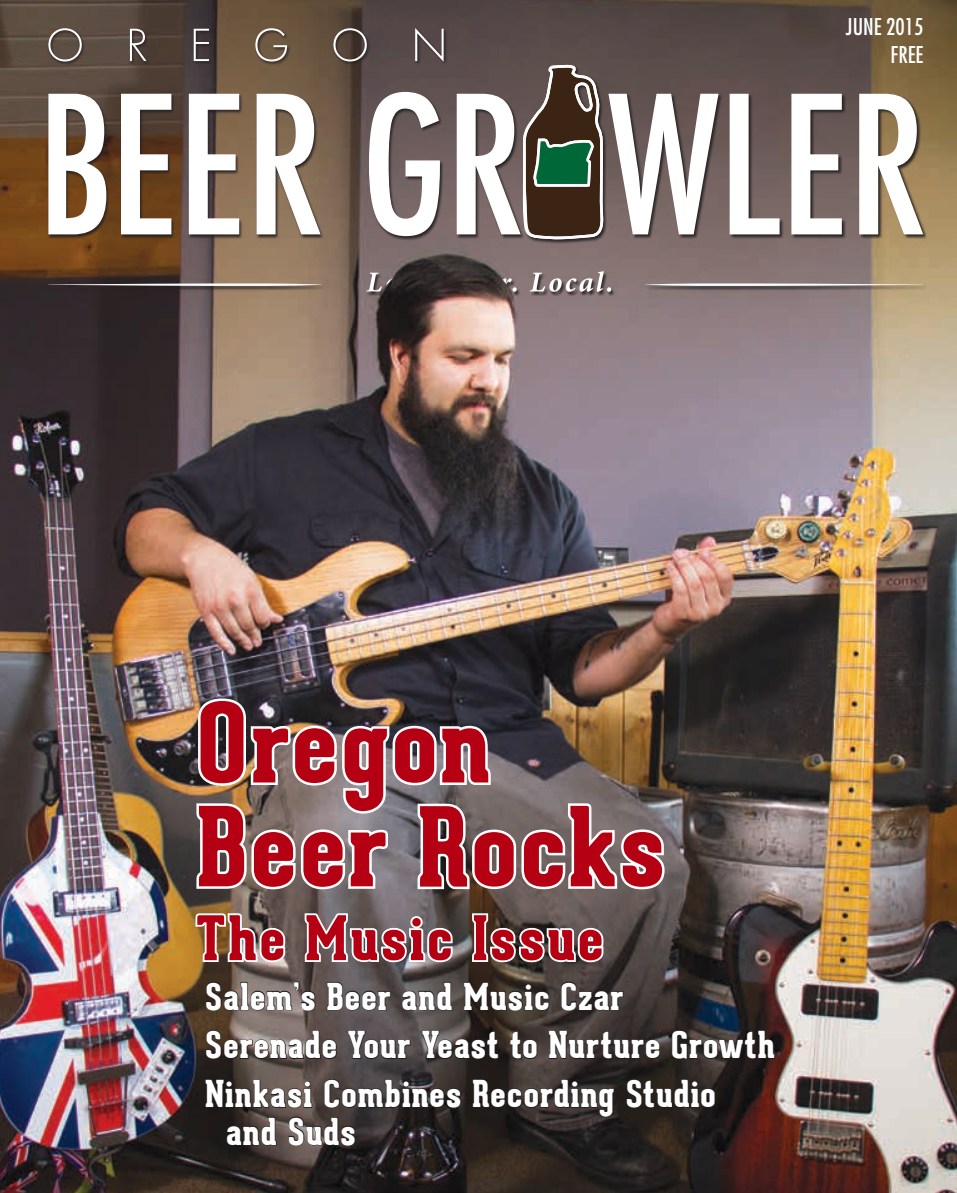
<style>
.page{position:relative;width:957px;height:1193px;background:#fff}
.page>*{position:absolute;margin:0;border:0;box-sizing:border-box;transform-origin:0 0}
.t1{font:800 107.5px/103.8px "Geared Slab";letter-spacing:.02em;color:#b50013}
.t2{font:800 60px "Geared Slab";letter-spacing:.04em;color:#b50013}
.t3{font:800 36.25px/48.8px "Geared Slab";letter-spacing:.02em;color:#fff}
.t4{font:condensed 22.5px/27px "Futura Std";color:#fff;text-align:right}
</style>
<div class="page">
<img style="left:0;top:0;width:956px;height:1192px">
<div style="left:48px;top:27px;width:878px;height:269px;background:#231f20;opacity:.92"></div>
<svg style="left:48px;top:28px;width:34px;height:33px"></svg>
<svg style="left:130px;top:29px;width:16px;height:32px"></svg>
<svg style="left:194px;top:29px;width:15px;height:32px"></svg>
<svg style="left:255px;top:28px;width:32px;height:33px"></svg>
<svg style="left:333px;top:28px;width:34px;height:33px"></svg>
<svg style="left:415px;top:28px;width:28px;height:34px"></svg>
<svg style="left:48px;top:283px;width:273px;height:3px"></svg>
<svg style="left:645px;top:283px;width:278px;height:3px"></svg>
<svg style="left:450px;top:273px;width:66px;height:19px"></svg>
<svg style="left:529px;top:271px;width:82px;height:21px"></svg>
<svg style="left:48px;top:94px;width:58px;height:140px"></svg>
<svg style="left:121px;top:94px;width:50px;height:140px"></svg>
<svg style="left:189px;top:94px;width:50px;height:140px"></svg>
<svg style="left:256px;top:94px;width:64px;height:140px"></svg>
<svg style="left:369px;top:92px;width:71px;height:144px"></svg>
<svg style="left:729px;top:94px;width:50px;height:140px"></svg>
<svg style="left:791px;top:94px;width:50px;height:140px"></svg>
<svg style="left:859px;top:94px;width:63px;height:140px"></svg>
<svg style="left:456px;top:28px;width:262px;height:213px"></svg>
<svg style="left:205px;top:980px;width:111px;height:31px"></svg>
<svg style="left:325px;top:981px;width:66px;height:30px"></svg>
<svg style="left:401px;top:980px;width:52px;height:31px"></svg>
<svg style="left:462px;top:980px;width:88px;height:31px"></svg>
<svg style="left:560px;top:980px;width:64px;height:31px"></svg>
<svg style="left:205px;top:1029px;width:132px;height:31px"></svg>
<svg style="left:347px;top:1030px;width:64px;height:30px"></svg>
<svg style="left:421px;top:1030px;width:78px;height:30px"></svg>
<svg style="left:509px;top:1030px;width:29px;height:30px"></svg>
<svg style="left:547px;top:1029px;width:113px;height:31px"></svg>
<svg style="left:671px;top:1029px;width:104px;height:31px"></svg>
<svg style="left:204px;top:1078px;width:109px;height:30px"></svg>
<svg style="left:323px;top:1078px;width:139px;height:30px"></svg>
<svg style="left:471px;top:1078px;width:144px;height:40px"></svg>
<svg style="left:625px;top:1078px;width:91px;height:30px"></svg>
<svg style="left:225px;top:1115px;width:52px;height:31px"></svg>
<svg style="left:288px;top:1115px;width:68px;height:31px"></svg>
<img style="left:192px;top:695px;width:476px;height:198px">
<svg style="left:192px;top:910px;width:96px;height:55px"></svg>
<svg style="left:301px;top:910px;width:154px;height:55px"></svg>
<svg style="left:469px;top:911px;width:137px;height:54px"></svg>
<img style="left:357px;top:255px;width:84px;height:145px">
<p class="t4" style="left:845px;top:14px;width:79px">JUNE 2015<br>FREE</p>
<h1 class="t1" style="left:196px;top:694px;width:470px">Oregon<br>Beer Rocks</h1>
<h2 class="t2" style="left:196px;top:903px;width:408px">The Music Issue</h2>
<p class="t3" style="left:205px;top:973px;width:571px">Salem’s Beer and Music Czar<br>Serenade Your Yeast to Nurture Growth<br>Ninkasi Combines Recording Studio</p>
<p class="t3" style="left:226px;top:1108px;width:131px">and Suds</p>
</div>
